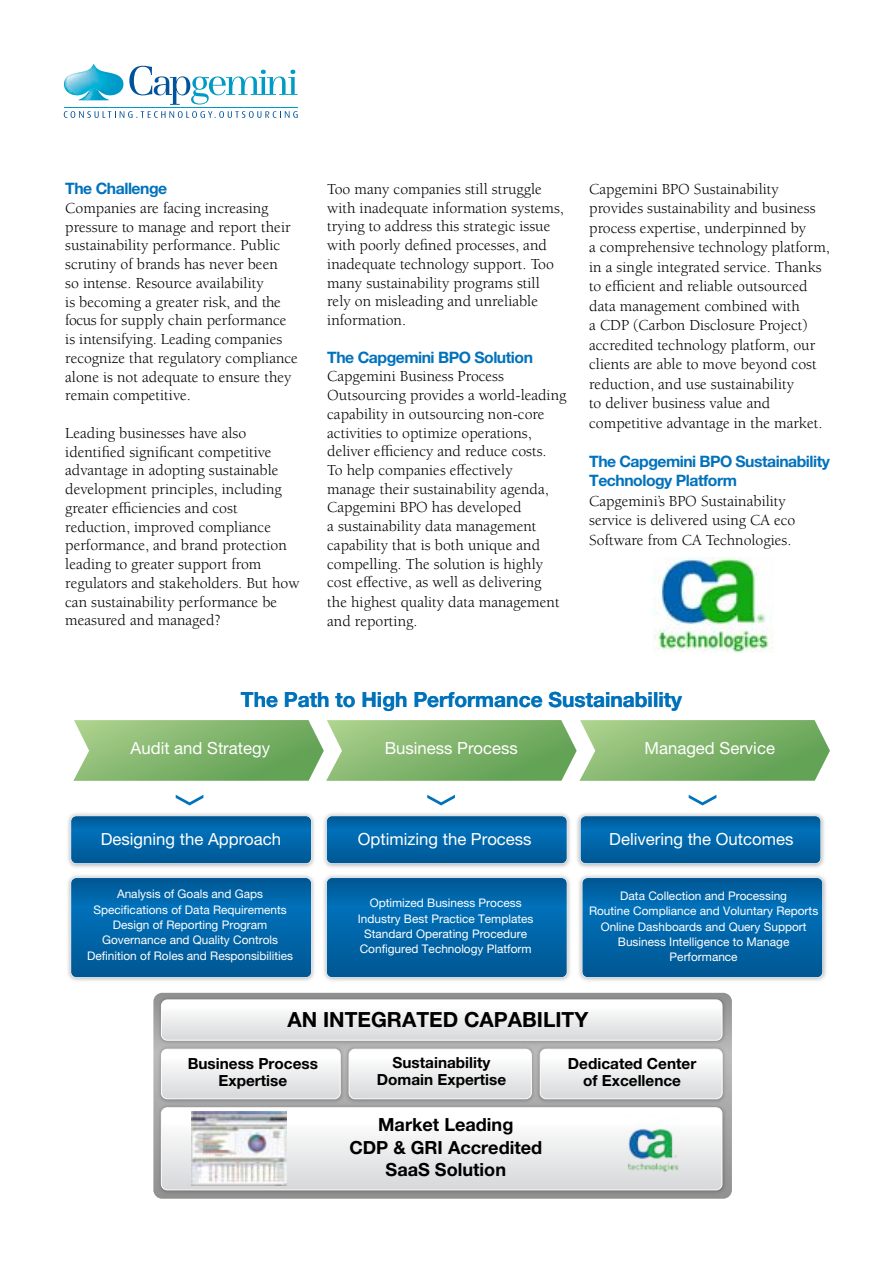
<style>
.page{position:relative;width:893px;height:1263px;background:#fff}
.page>*{position:absolute;margin:0;border:0;box-sizing:border-box;transform-origin:0 0}
.t1{font:700 20.85px "Helvetica Neue LT Pro";color:#0072bc}
.t2{font:700 20.85px "Helvetica Neue LT Pro";color:#000}
.t3{font:700 18.15px/22.4px "Helvetica Neue LT Pro";color:#000;text-align:center}
.t4{font:16.8px "Helvetica Neue LT Pro";color:#fff}
.t5{font:15.75px/18.8px "Berkeley Pro";color:#000}
.t6{font:700 15.75px/19.5px "Helvetica Neue LT Pro";letter-spacing:-.03em;color:#0072bc}
.t7{font:700 15.3px/16.8px "Helvetica Neue LT Pro";color:#000;text-align:center}
.t8{font:11.85px/15.3px "Helvetica Neue LT Pro";color:#fff;text-align:center}
</style>
<div class="page">
<svg style="left:64px;top:64px;width:233px;height:41px"></svg>
<svg style="left:64px;top:111px;width:234px;height:7px"></svg>
<hr style="left:64px;top:107px;width:233px;height:1px;background:#009ac7">
<svg style="left:153px;top:993px;width:579px;height:206px;background:#a1a0a0"></svg>
<img style="left:155px;top:994px;width:573px;height:49px">
<svg style="left:161px;top:1000px;width:561px;height:40px"></svg>
<div style="left:161px;top:999px;width:561px;height:41px;border:1px solid #fff;border-radius:6px"></div>
<img style="left:155px;top:1105px;width:573px;height:91px">
<svg style="left:161px;top:1108px;width:561px;height:82px"></svg>
<div style="left:161px;top:1107px;width:561px;height:83px;border:1px solid #fff;border-radius:6px"></div>
<img style="left:155px;top:1043px;width:188px;height:62px">
<svg style="left:161px;top:1049px;width:179px;height:50px"></svg>
<div style="left:161px;top:1049px;width:180px;height:50px;border:1px solid #fff;border-radius:6px"></div>
<img style="left:343px;top:1043px;width:191px;height:62px">
<svg style="left:349px;top:1049px;width:182px;height:50px"></svg>
<div style="left:349px;top:1049px;width:183px;height:50px;border:1px solid #fff;border-radius:6px"></div>
<img style="left:534px;top:1043px;width:195px;height:62px">
<svg style="left:540px;top:1049px;width:182px;height:50px"></svg>
<div style="left:540px;top:1049px;width:182px;height:50px;border:1px solid #fff;border-radius:6px"></div>
<img style="left:68px;top:813px;width:246px;height:168px">
<svg style="left:70px;top:877px;width:242px;height:101px;background:#0667a7"></svg>
<svg style="left:70px;top:815px;width:242px;height:49px;background:#0b6aa9"></svg>
<img style="left:324px;top:813px;width:500px;height:55px">
<svg style="left:326px;top:815px;width:241px;height:49px;background:#0a69a9"></svg>
<svg style="left:580px;top:815px;width:241px;height:49px;background:#0b6aa9"></svg>
<img style="left:324px;top:875px;width:246px;height:106px">
<svg style="left:326px;top:877px;width:241px;height:101px;background:#0566a7"></svg>
<img style="left:579px;top:875px;width:247px;height:106px">
<svg style="left:582px;top:877px;width:241px;height:101px;background:#0566a7"></svg>
<svg style="left:73px;top:720px;width:757px;height:61px;background:#89b976"></svg>
<svg style="left:176px;top:795px;width:27px;height:10px"></svg>
<svg style="left:427px;top:795px;width:28px;height:10px"></svg>
<svg style="left:689px;top:795px;width:27px;height:10px"></svg>
<img style="left:191px;top:1111px;width:95px;height:75px">
<img style="left:613px;top:1114px;width:80px;height:72px">
<img style="left:653px;top:558px;width:119px;height:95px">
<p class="t6" style="left:65px;top:178px;width:103px">The Challenge</p>
<p class="t5" style="left:65px;top:199px;width:234px">Companies are facing increasing pressure to manage and report their sustainability performance. Public scrutiny of brands has never been<br>so intense. Resource availability<br>is becoming a greater risk, and the focus for supply chain performance is intensifying. Leading companies recognize that regulatory compliance alone is not adequate to ensure they remain competitive.</p>
<p class="t5" style="left:65px;top:424px;width:236px">Leading businesses have also identified significant competitive advantage in adopting sustainable development principles, including greater efficiencies and cost reduction, improved compliance performance, and brand protection leading to greater support from regulators and stakeholders. But how can sustainability performance be measured and managed?</p>
<p class="t5" style="left:327px;top:180px;width:238px">Too many companies still struggle with inadequate information systems, trying to address this strategic issue with poorly defined processes, and inadequate technology support. Too many sustainability programs still rely on misleading and unreliable information.</p>
<p class="t6" style="left:327px;top:347px;width:207px">The Capgemini BPO Solution</p>
<p class="t5" style="left:327px;top:367px;width:241px">Capgemini Business Process Outsourcing provides a world-leading capability in outsourcing non-core activities to optimize operations, deliver efficiency and reduce costs.<br>To help companies effectively<br>manage their sustainability agenda, Capgemini BPO has developed<br>a sustainability data management capability that is both unique and compelling. The solution is highly cost effective, as well as delivering<br>the highest quality data management and reporting.</p>
<p class="t5" style="left:589px;top:179px;width:242px;line-height:19.5px">Capgemini BPO Sustainability provides sustainability and business process expertise, underpinned by<br>a comprehensive technology platform, in a single integrated service. Thanks to efficient and reliable outsourced data management combined with<br>a CDP (Carbon Disclosure Project) accredited technology platform, our clients are able to move beyond cost reduction, and use sustainability<br>to deliver business value and competitive advantage in the market.</p>
<p class="t6" style="left:589px;top:451px;width:242px">The Capgemini BPO Sustainability<br>Technology Platform</p>
<p class="t5" style="left:589px;top:491px;width:208px;line-height:19.5px">Capgemini’s BPO Sustainability service is delivered using CA eco<br>Software from CA Technologies.</p>
<h1 class="t1" style="left:241px;top:686px;width:443px">The Path to High Performance Sustainability</h1>
<p class="t4" style="left:131px;top:738px;width:141px">Audit and Strategy</p>
<p class="t4" style="left:385px;top:738px;width:135px">Business Process</p>
<p class="t4" style="left:644px;top:738px;width:132px">Managed Service</p>
<p class="t4" style="left:101px;top:828px;width:182px">Designing the Approach</p>
<p class="t4" style="left:358px;top:828px;width:175px">Optimizing the Process</p>
<p class="t4" style="left:609px;top:828px;width:186px">Delivering the Outcomes</p>
<p class="t8" style="left:87px;top:886px;width:208px">Analysis of Goals and Gaps Specifications of Data Requirements Design of Reporting Program Governance and Quality Controls Definition of Roles and Responsibilities</p>
<p class="t8" style="left:358px;top:895px;width:177px">Optimized Business Process<br>Industry Best Practice Templates<br>Standard Operating Procedure<br>Configured Technology Platform</p>
<p class="t8" style="left:589px;top:888px;width:231px">Data Collection and Processing<br>Routine Compliance and Voluntary Reports<br>Online Dashboards and Query Support<br>Business Intelligence to Manage<br>Performance</p>
<h1 class="t2" style="left:287px;top:1007px;width:302px">AN INTEGRATED CAPABILITY</h1>
<p class="t7" style="left:188px;top:1055px;width:132px">Business Process<br>Expertise</p>
<p class="t7" style="left:377px;top:1054px;width:131px">Sustainability<br>Domain Expertise</p>
<p class="t7" style="left:568px;top:1055px;width:130px">Dedicated Center of Excellence</p>
<p class="t3" style="left:349px;top:1113px;width:194px">Market Leading<br>CDP &amp; GRI Accredited<br>SaaS Solution</p>
</div>
